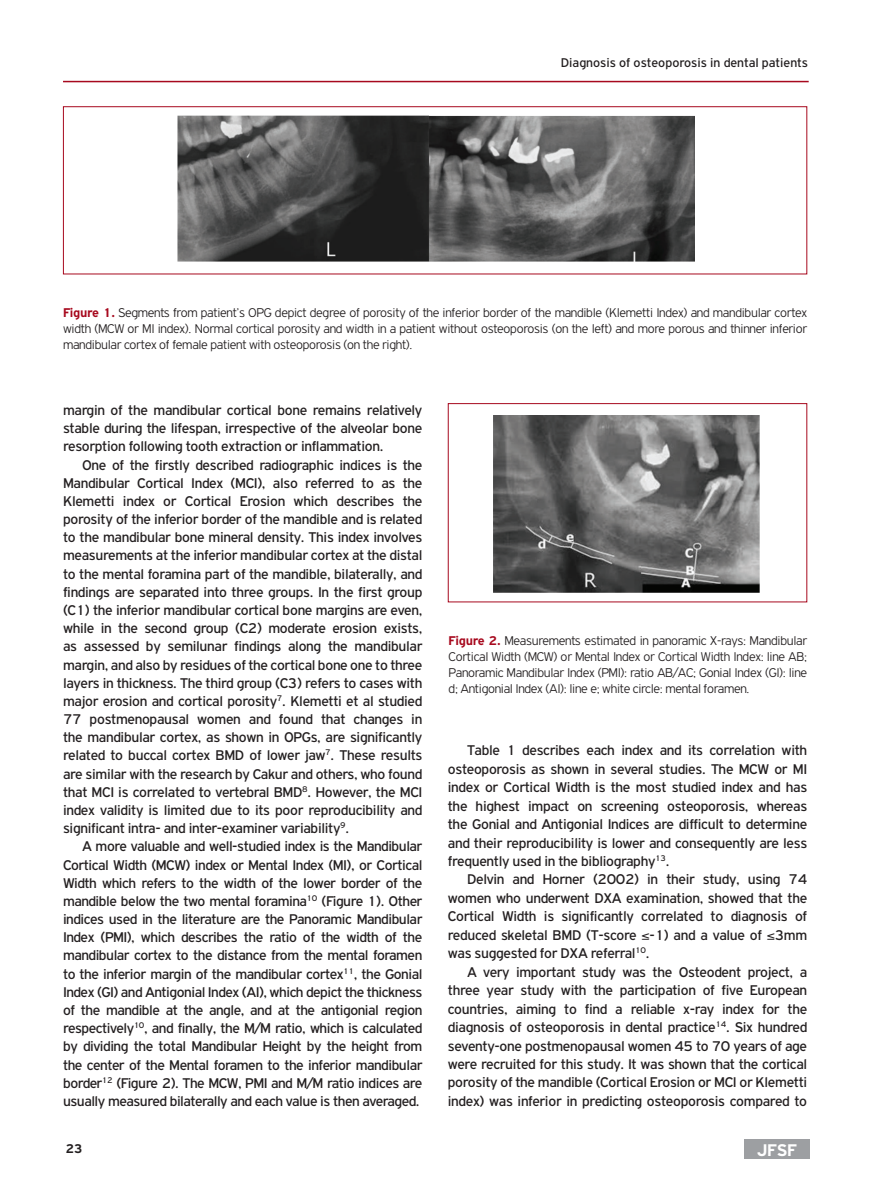
<style>
.page{position:relative;width:893px;height:1191px;background:#fff}
.page>*{position:absolute;margin:0;border:0;box-sizing:border-box;transform-origin:0 0}
.t1{font:700 18px "PF Highway Gothic";color:#fff}
.t2{font:15px/18.1px "PF Highway Gothic";letter-spacing:-.02em;color:#231f20;text-align:justify}
.t3{font:300 13.5px/16.2px "PF Highway Gothic";letter-spacing:-.02em;color:#231f20;text-align:justify}
.t4{font:13.5px "PF Highway Gothic";color:#231f20}
.t5{font:700 13.5px "PF Highway Gothic";color:#231f20}
.s1{font-weight:700;color:#a7091e}
</style>
<div class="page">
<div style="left:744px;top:1139px;width:66px;height:19px;background:#9d9fa2"></div>
<hr style="left:63px;top:81px;width:746px;height:1px;background:#a7091e">
<img style="left:177px;top:115px;width:517px;height:147px">
<div style="left:63px;top:106px;width:744px;height:168px;border:1px solid #a7091e"></div>
<img style="left:493px;top:415px;width:267px;height:177px">
<div style="left:448px;top:403px;width:359px;height:199px;border:1px solid #a7091e"></div>
<p class="t4" style="left:561px;top:56px;width:249px">Diagnosis of osteoporosis in dental patients</p>
<p class="t3" style="left:63px;top:304px;width:746px"><span class="s1">Figure 1.</span> Segments from patient’s OPG depict degree of porosity of the inferior border of the mandible (Klemetti Index) and mandibular cortex width (MCW or MI index). Normal cortical porosity and width in a patient without osteoporosis (on the left) and more porous and thinner inferior mandibular cortex of female patient with osteoporosis (on the right).</p>
<p class="t2" style="left:63px;top:401px;width:361px">margin of the mandibular cortical bone remains relatively stable during the lifespan, irrespective of the alveolar bone resorption following tooth extraction or inflammation.</p>
<p class="t2" style="left:63px;top:455px;width:361px;text-indent:19px">One of the firstly described radiographic indices is the Mandibular Cortical Index (MCI), also referred to as the Klemetti index or Cortical Erosion which describes the porosity of the inferior border of the mandible and is related to the mandibular bone mineral density. This index involves measurements at the inferior mandibular cortex at the distal to the mental foramina part of the mandible, bilaterally, and findings are separated into three groups. In the first group (C1) the inferior mandibular cortical bone margins are even, while in the second group (C2) moderate erosion exists, as assessed by semilunar findings along the mandibular margin, and also by residues of the cortical bone one to three layers in thickness. The third group (C3) refers to cases with major erosion and cortical porosity<sup>7</sup>. Klemetti et al studied 77 postmenopausal women and found that changes in the mandibular cortex, as shown in OPGs, are significantly related to buccal cortex BMD of lower jaw<sup>7</sup>. These results are similar with the research by Cakur and others, who found that MCI is correlated to vertebral BMD<sup>8</sup>. However, the MCI index validity is limited due to its poor reproducibility and significant intra- and inter-examiner variability<sup>9</sup>.</p>
<p class="t2" style="left:63px;top:837px;width:361px;text-indent:19px">A more valuable and well-studied index is the Mandibular Cortical Width (MCW) index or Mental Index (MI), or Cortical Width which refers to the width of the lower border of the mandible below the two mental foramina<sup>10</sup> (Figure 1). Other indices used in the literature are the Panoramic Mandibular Index (PMI), which describes the ratio of the width of the mandibular cortex to the distance from the mental foramen to the inferior margin of the mandibular cortex<sup>11</sup>, the Gonial Index (GI) and Antigonial Index (AI), which depict the thickness of the mandible at the angle, and at the antigonial region respectively<sup>10</sup>, and finally, the M/M ratio, which is calculated by dividing the total Mandibular Height by the height from the center of the Mental foramen to the inferior mandibular border<sup>12</sup> (Figure 2). The MCW, PMI and M/M ratio indices are usually measured bilaterally and each value is then averaged.</p>
<p class="t3" style="left:449px;top:632px;width:360px"><span class="s1">Figure 2.</span> Measurements estimated in panoramic X-rays: Mandibular Cortical Width (MCW) or Mental Index or Cortical Width Index: line AB; Panoramic Mandibular Index (PMI): ratio AB/AC; Gonial Index (GI): line d; Antigonial Index (AI): line e; white circle: mental foramen.</p>
<p class="t2" style="left:448px;top:741px;width:361px;text-indent:19px">Table 1 describes each index and its correlation with osteoporosis as shown in several studies. The MCW or MI index or Cortical Width is the most studied index and has the highest impact on screening osteoporosis, whereas the Gonial and Antigonial Indices are difficult to determine and their reproducibility is lower and consequently are less frequently used in the bibliography<sup>13</sup>.</p>
<p class="t2" style="left:448px;top:870px;width:361px;text-indent:19px">Delvin and Horner (2002) in their study, using 74 women who underwent DXA examination, showed that the Cortical Width is significantly correlated to diagnosis of reduced skeletal BMD (T-score ≤-1) and a value of ≤3mm was suggested for DXA referral<sup>10</sup>.</p>
<p class="t2" style="left:448px;top:962px;width:361px;text-indent:19px">A very important study was the Osteodent project, a three year study with the participation of five European countries, aiming to find a reliable x-ray index for the diagnosis of osteoporosis in dental practice<sup>14</sup>. Six hundred seventy-one postmenopausal women 45 to 70 years of age were recruited for this study. It was shown that the cortical porosity of the mandible (Cortical Erosion or MCI or Klemetti index) was inferior in predicting osteoporosis compared to</p>
<p class="t5" style="left:65px;top:1140px;width:19px">23</p>
<p class="t1" style="left:757px;top:1140px;width:42px">JFSF</p>
</div>
